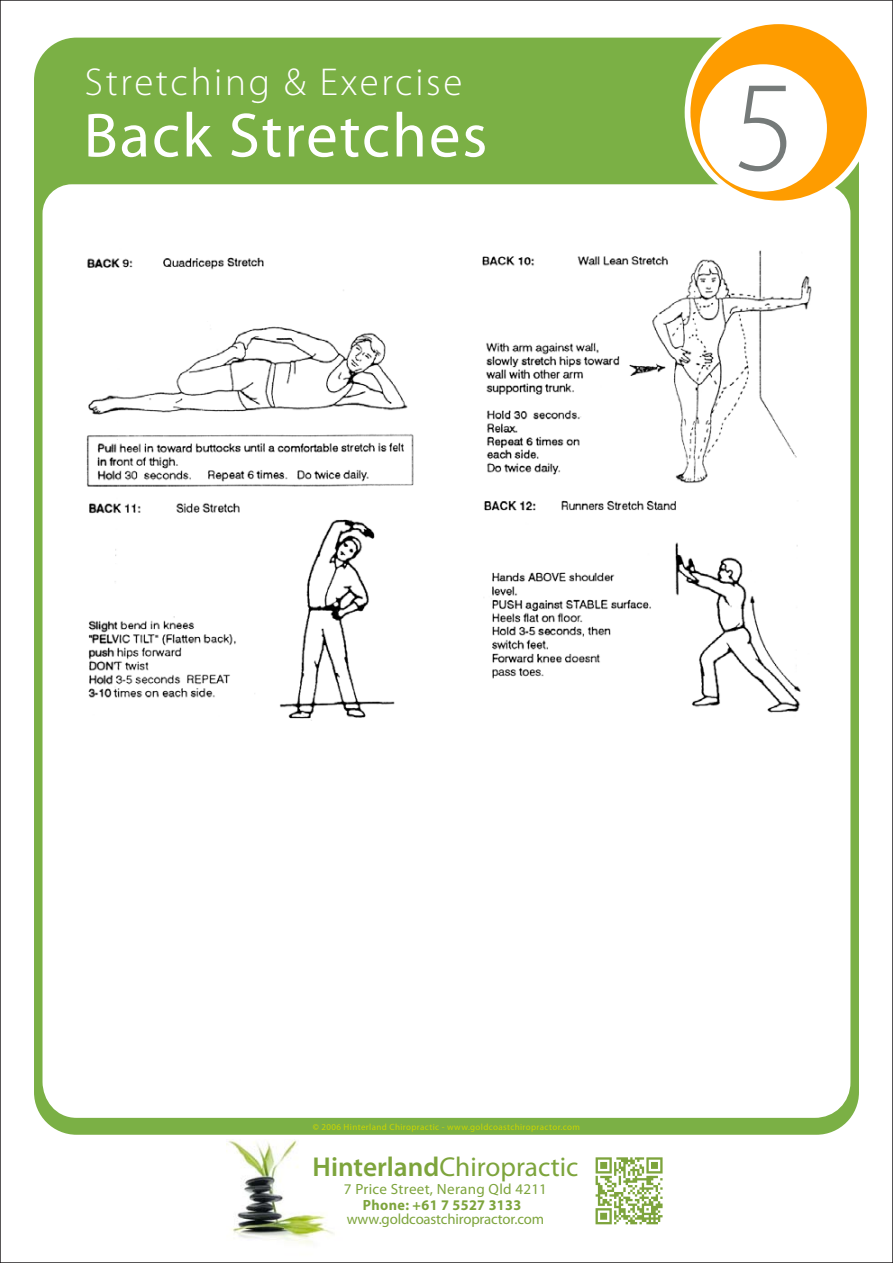
<style>
.page{position:relative;width:893px;height:1263px;background:#fff}
.page>*{position:absolute;margin:0;border:0;box-sizing:border-box;transform-origin:0 0}
.t1{font:300 129.6px "Myriad Pro";color:#757a79}
.t2{font:63px "Myriad Pro";letter-spacing:.03em;color:#fff}
.t3{font:300 39px "Myriad Pro";letter-spacing:.07em;color:#fff}
.t4{font:27.3px "Myriad Pro";color:#7da43c}
.t5{font:14.85px "Myriad Pro";letter-spacing:-.01em;color:#7da43c}
.t6{font:14.85px "Myriad Pro";letter-spacing:.02em;color:#7da43c}
.t7{font:700 14.85px "Myriad Pro";letter-spacing:.025em;color:#7da43c;scale:.96 1}
.t8{font:9px "Myriad Pro";letter-spacing:.04em;color:#cbd500}
.s1{font-weight:600}
</style>
<div class="page">
<div style="left:34px;top:38px;width:825px;height:1097px;background:#7bb045;border-radius:43px"></div>
<div style="left:43px;top:184px;width:807px;height:934px;background:#fff"></div>
<img style="left:227px;top:1140px;width:107px;height:104px">
<svg style="left:595px;top:1157px;width:68px;height:67px"></svg>
<div style="left:688px;top:21px;width:182px;height:182px;background:#fe9c00;border-radius:50%"></div>
<div style="left:685px;top:18px;width:188px;height:188px;border:6px solid #fff;border-radius:50%"></div>
<div style="left:700px;top:64px;width:127px;height:128px;background:#fff;border-radius:50%"></div>
<img style="left:73px;top:222px;width:747px;height:505px">
<h3 class="t3" style="left:85px;top:60px;width:379px">Stretching &amp; Exercise</h3>
<h2 class="t2" style="left:84px;top:97px;width:405px">Back Stretches</h2>
<h1 class="t1" style="left:733px;top:56px;width:65px">5</h1>
<p class="t8" style="left:313px;top:1121px;width:269px"><span class="s1">©</span> 2006 Hinterland Chiropractic - www.goldcoastchiropractor.com</p>
<h3 class="t4" style="left:313px;top:1150px;width:267px"><span class="s1">Hinterland</span>Chiropractic</h3>
<h3 class="t6" style="left:344px;top:1180px;width:205px">7 Price Street, Nerang Qld 4211</h3>
<h3 class="t7" style="left:363px;top:1195px;width:166px">Phone: +61 7 5527 3133</h3>
<h3 class="t5" style="left:347px;top:1210px;width:199px">www.goldcoastchiropractor.com</h3>
</div>
